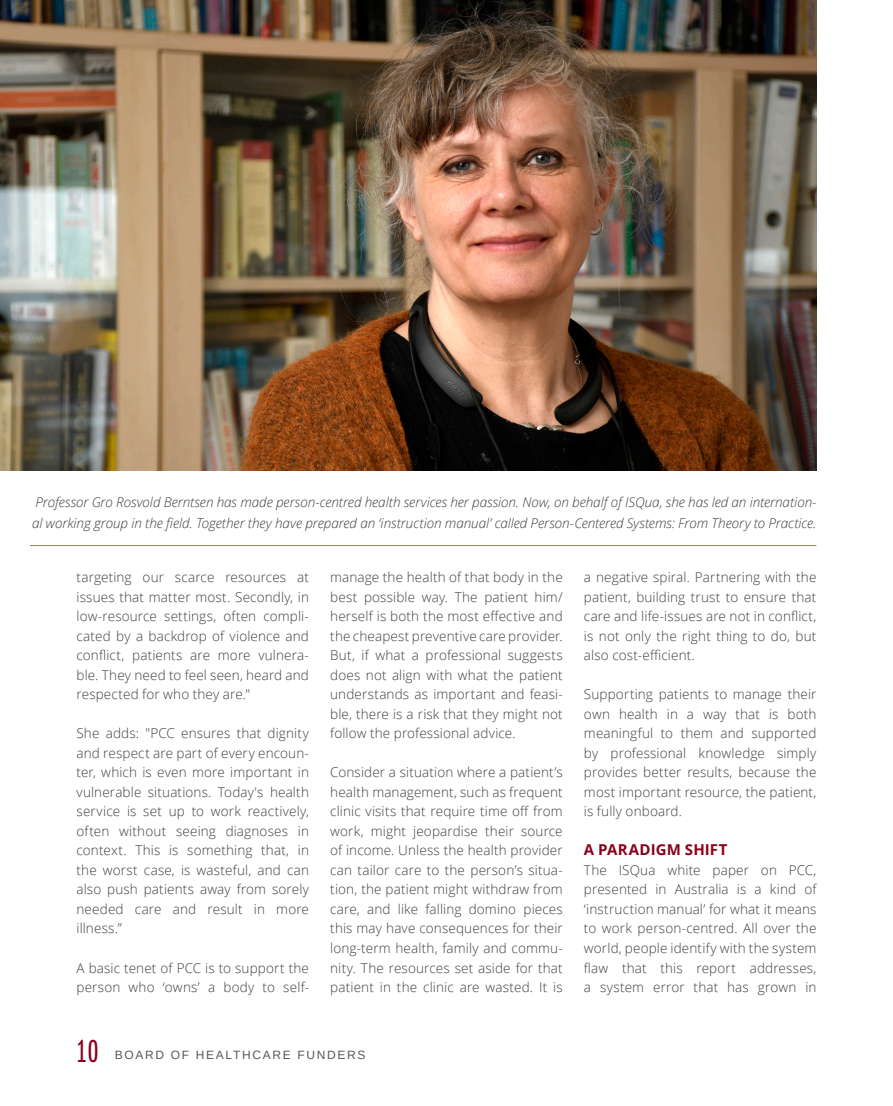
<style>
.page{position:relative;width:893px;height:1106px;background:#fff}
.page>*{position:absolute;margin:0;border:0;box-sizing:border-box;transform-origin:0 0}
.Footer_Master_page{font:33px "ITC Franklin Gothic Std Bk X Cp";color:#8a011b}
.Article_Xhead{font:700 15px "Open Sans";letter-spacing:.01em;color:#8a011b}
.body_hypen{font:300 13.5px/19.5px "Open Sans";letter-spacing:.01em;color:#3e3e3f;text-align:justify}
.Caption-2{font:italic 300 13.5px/21px "Open Sans";letter-spacing:-.005em;color:#3e3e3f}
.Footer_Master_page-2{font:12px "Arimo";letter-spacing:.14em;color:#57585a}
</style>
<div class="page">
<img style="left:0;top:0;width:816px;height:470px">
<hr style="left:30px;top:545px;width:786px;height:1px;background:#9b805c">
<p class="Caption-2" style="left:32px;top:491px;width:786px">Professor Gro Rosvold Berntsen has made person-centred health services her passion. Now, on behalf of ISQua, she has led an internation&shy;al working group in the field. Together they have prepared an ‘instruction manual’ called Person-Centered Systems: From Theory to Practice.</p>
<p class="body_hypen" style="left:77px;top:567px;width:234px">targeting our scarce resources at issues that matter most. Secondly, in low-resource settings, often compli&shy;cated by a backdrop of violence and conflict, patients are more vulnera&shy;ble. They need to feel seen, heard and respected for who they are."</p>
<p class="body_hypen" style="left:77px;top:723px;width:234px">She adds: "PCC ensures that dignity and respect are part of every encoun&shy;ter, which is even more important in vulnerable situations. Today's health service is set up to work reactively, often without seeing diagnoses in context. This is something that, in the worst case, is wasteful, and can also push patients away from sorely needed care and result in more illness.”</p>
<p class="body_hypen" style="left:77px;top:957px;width:234px">A basic tenet of PCC is to support the person who ‘owns’ a body to self-</p>
<p class="body_hypen" style="left:330px;top:567px;width:234px">manage the health of that body in the best possible way. The patient him/ herself is both the most effective and the cheapest preventive care provider.<br>But, if what a professional suggests does not align with what the patient understands as important and feasi&shy;ble, there is a risk that they might not follow the professional advice.</p>
<p class="body_hypen" style="left:330px;top:762px;width:234px">Consider a situation where a patient’s health management, such as frequent clinic visits that require time off from work, might jeopardise their source of income. Unless the health provider can tailor care to the person’s situa&shy;tion, the patient might withdraw from care, and like falling domino pieces this may have consequences for their long-term health, family and commu&shy;nity. The resources set aside for that patient in the clinic are wasted. It is</p>
<p class="Footer_Master_page" style="left:77px;top:1034px;width:24px">10</p>
<p class="Footer_Master_page-2" style="left:115px;top:1047px;width:252px">BOARD OF HEALTHCARE FUNDERS</p>
<p class="body_hypen" style="left:584px;top:567px;width:234px">a negative spiral. Partnering with the patient, building trust to ensure that care and life-issues are not in conflict, is not only the right thing to do, but also cost-efficient.</p>
<p class="body_hypen" style="left:584px;top:684px;width:234px">Supporting patients to manage their own health in a way that is both meaningful to them and supported by professional knowledge simply provides better results, because the most important resource, the patient, is fully onboard.</p>
<p class="Article_Xhead" style="left:584px;top:839px;width:145px">A PARADIGM SHIFT</p>
<p class="body_hypen" style="left:584px;top:860px;width:234px">The ISQua white paper on PCC, presented in Australia is a kind of ‘instruction manual’ for what it means to work person-centred. All over the world, people identify with the system flaw that this report addresses, a system error that has grown in</p>
</div>
